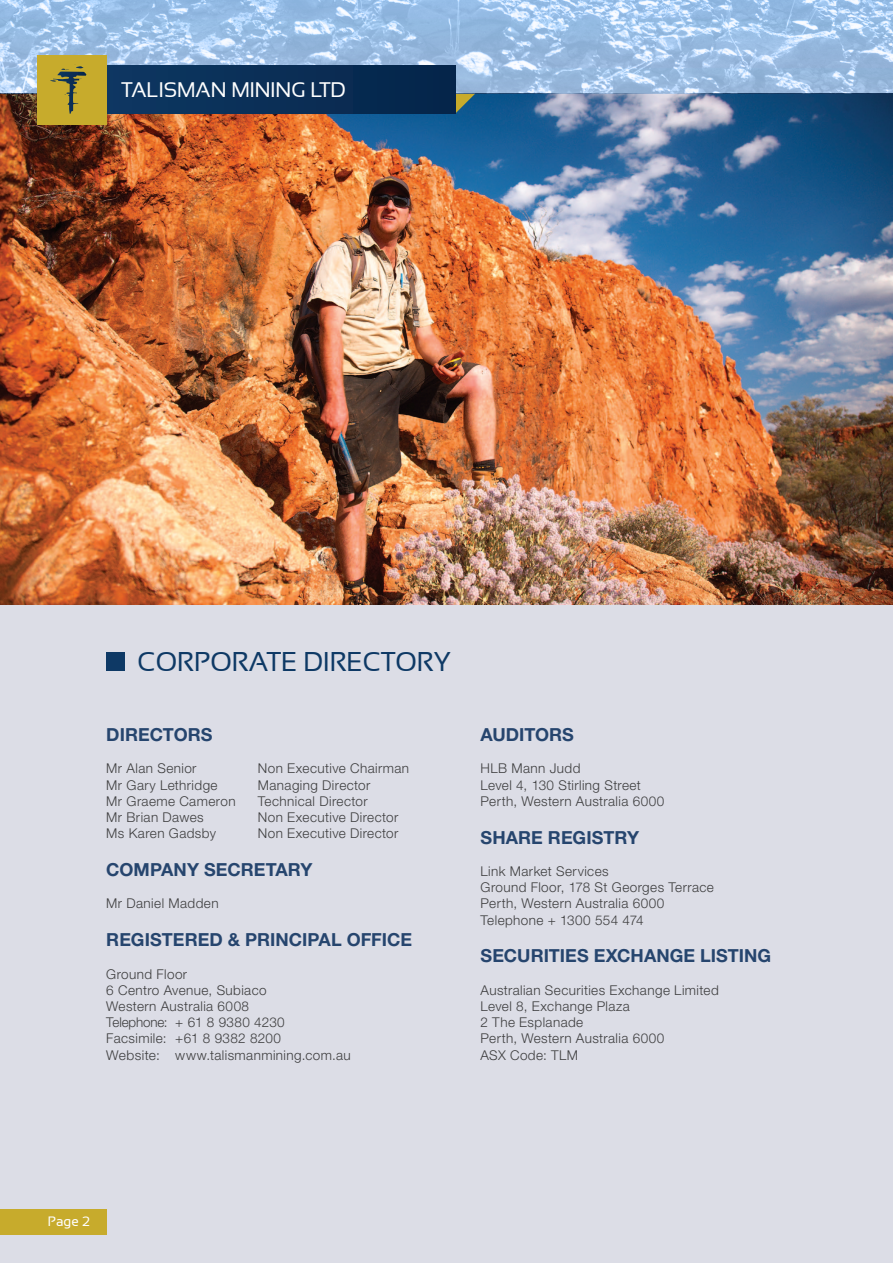
<style>
.page{position:relative;width:893px;height:1263px;background:#fff}
.page>*{position:absolute;margin:0;border:0;box-sizing:border-box;transform-origin:0 0}
.t1{font:27px "Sansation";color:#0e3965}
.t2{font:21px "Sansation";color:#fff}
.t3{font:700 18px "Helvetica Neue LT";color:#26456e}
.t4{font:300 13.5px/16.2px "Helvetica Neue LT";letter-spacing:.03em;color:#3e3e3f}
.t5{font:13.5px "Sansation";color:#fff}
</style>
<div class="page">
<div style="left:0;top:604px;width:893px;height:659px;background:#dcdde6"></div>
<img style="left:0;top:94px;width:893px;height:510px">
<svg style="left:455px;top:94px;width:20px;height:20px"></svg>
<svg style="left:0;top:0;width:893px;height:94px;background:#a2c3e6"></svg>
<div style="left:72px;top:65px;width:383px;height:49px;background:#0b2f56"></div>
<div style="left:37px;top:55px;width:69px;height:69px;background:#c7ab2c"></div>
<svg style="left:50px;top:66px;width:37px;height:48px"></svg>
<div style="left:106px;top:652px;width:19px;height:18px;background:#0e3965"></div>
<div style="left:0;top:1209px;width:106px;height:25px;background:#c7ab2c"></div>
<h2 class="t2" style="left:122px;top:78px;width:226px">TALISMAN MINING LTD</h2>
<h1 class="t1" style="left:138px;top:647px;width:315px">CORPORATE DIRECTORY</h1>
<h3 class="t3" style="left:106px;top:723px;width:108px">DIRECTORS</h3>
<p class="t4" style="left:106px;top:760px;width:92px">Mr Alan Senior</p>
<p class="t4" style="left:258px;top:760px;width:153px">Non Executive Chairman</p>
<p class="t4" style="left:106px;top:776px;width:113px">Mr Gary Lethridge</p>
<p class="t4" style="left:258px;top:776px;width:114px">Managing Director</p>
<p class="t4" style="left:106px;top:793px;width:131px">Mr Graeme Cameron</p>
<p class="t4" style="left:258px;top:793px;width:111px">Technical Director</p>
<p class="t4" style="left:106px;top:809px;width:99px">Mr Brian Dawes</p>
<p class="t4" style="left:258px;top:809px;width:142px">Non Executive Director</p>
<p class="t4" style="left:106px;top:825px;width:111px">Ms Karen Gadsby</p>
<p class="t4" style="left:258px;top:825px;width:142px">Non Executive Director</p>
<h3 class="t3" style="left:106px;top:858px;width:208px">COMPANY SECRETARY</h3>
<p class="t4" style="left:106px;top:895px;width:114px">Mr Daniel Madden</p>
<h3 class="t3" style="left:106px;top:929px;width:307px">REGISTERED &amp; PRINCIPAL OFFICE</h3>
<p class="t4" style="left:106px;top:965px;width:246px">Ground Floor<br>6 Centro Avenue, Subiaco<br>Western Australia 6008<br>Telephone: + 61 8 9380 4230<br>Facsimile: +61 8 9382 8200<br>Website: www.talismanmining.com.au</p>
<h3 class="t3" style="left:480px;top:723px;width:95px">AUDITORS</h3>
<p class="t4" style="left:480px;top:760px;width:185px">HLB Mann Judd<br>Level 4, 130 Stirling Street<br>Perth, Western Australia 6000</p>
<h3 class="t3" style="left:480px;top:826px;width:160px">SHARE REGISTRY</h3>
<p class="t4" style="left:480px;top:863px;width:235px">Link Market Services<br>Ground Floor, 178 St Georges Terrace<br>Perth, Western Australia 6000<br>Telephone + 1300 554 474</p>
<h3 class="t3" style="left:480px;top:945px;width:292px">SECURITIES EXCHANGE LISTING</h3>
<p class="t4" style="left:480px;top:982px;width:240px">Australian Securities Exchange Limited<br>Level 8, Exchange Plaza<br>2 The Esplanade<br>Perth, Western Australia 6000<br>ASX Code: TLM</p>
<p class="t5" style="left:48px;top:1214px;width:43px">Page 2</p>
</div>
